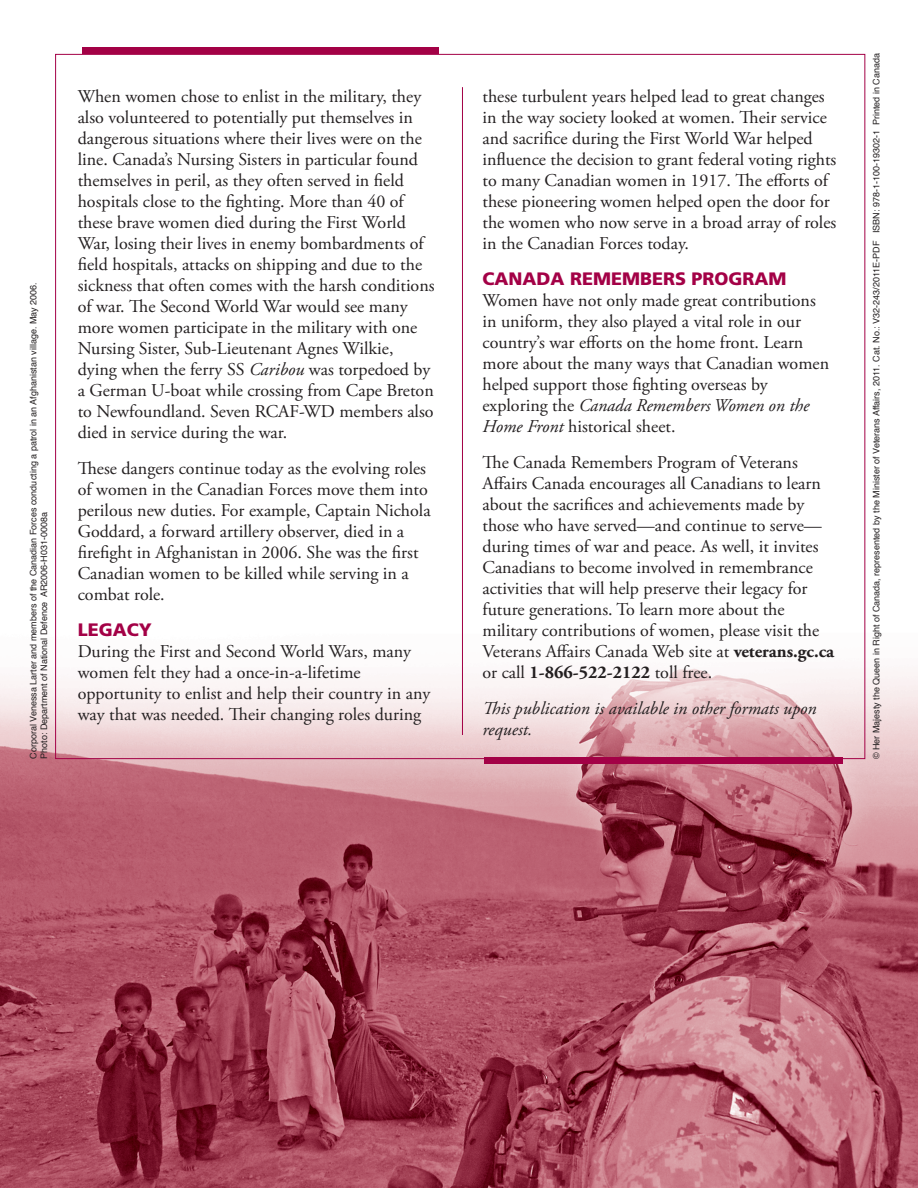
<style>
.page{position:relative;width:918px;height:1188px;background:#fff}
.page>*{position:absolute;margin:0;border:0;box-sizing:border-box;transform-origin:0 0}
.t1{font:18px/21px "Adobe Garamond Pro";color:#231f20}
.t2{font:italic 18px/21px "Adobe Garamond Pro";color:#231f20}
.t3{font:900 18px "Frutiger";color:#a30146}
.t4{font:9px "Helvetica";color:#231f20}
.s1{font-style:italic}
.s2{font-style:normal}
.s3{font-weight:700}
</style>
<div class="page">
<img style="left:0;top:47px;width:918px;height:1141px">
<div style="left:82px;top:48px;width:356px;height:6px;background:#a30146"></div>
<hr style="left:462px;top:87px;width:1px;height:648px;background:#a30146">
<div style="left:485px;top:758px;width:358px;height:6px;background:#a30146"></div>
<p class="t4" style="left:26px;top:759px;width:478px;rotate:-90deg">Corporal Venessa Larter and members of the Canadian Forces conducting a patrol in an Afghanistan village. May 2006.</p>
<p class="t4" style="left:37px;top:759px;width:248px;rotate:-90deg">Photo: Department of National Defence AR2006-H031-0008a</p>
<p class="t1" style="left:78px;top:86px;width:346px">When women chose to enlist in the military, they also volunteered to potentially put themselves in dangerous situations where their lives were on the line. Canada’s Nursing Sisters in particular found themselves in peril, as they often served in field</p>
<p class="t1" style="left:78px;top:191px;width:358px">hospitals close to the fighting. More than 40 of these brave women died during the First World War, losing their lives in enemy bombardments of field hospitals, attacks on shipping and due to the sickness that often comes with the harsh conditions of war. The Second World War would see many more women participate in the military with one Nursing Sister, Sub-Lieutenant Agnes Wilkie,</p>
<p class="t1" style="left:78px;top:359px;width:358px">dying when the ferry SS <span class="s1">Caribou</span> was torpedoed by a German U-boat while crossing from Cape Breton to Newfoundland. Seven RCAF-WD members also died in service during the war.</p>
<p class="t1" style="left:78px;top:458px;width:354px">These dangers continue today as the evolving roles of women in the Canadian Forces move them into perilous new duties. For example, Captain Nichola Goddard, a forward artillery observer, died in a firefight in Afghanistan in 2006. She was the first Canadian women to be killed while serving in a combat role.</p>
<p class="t3" style="left:78px;top:618px;width:76px">LEGACY</p>
<p class="t1" style="left:78px;top:641px;width:335px">During the First and Second World Wars, many women felt they had a once-in-a-lifetime</p>
<p class="t1" style="left:78px;top:683px;width:354px">opportunity to enlist and help their country in any way that was needed. Their changing roles during</p>
<p class="t1" style="left:483px;top:86px;width:355px">these turbulent years helped lead to great changes in the way society looked at women. Their service and sacrifice during the First World War helped influence the decision to grant federal voting rights to many Canadian women in 1917. The efforts of these pioneering women helped open the door for the women who now serve in a broad array of roles in the Canadian Forces today.</p>
<p class="t3" style="left:483px;top:267px;width:306px">CANADA REMEMBERS PROGRAM</p>
<p class="t1" style="left:483px;top:290px;width:335px">Women have not only made great contributions</p>
<p class="t1" style="left:483px;top:311px;width:320px">in uniform, they also played a vital role in our</p>
<p class="t1" style="left:483px;top:332px;width:348px">country’s war efforts on the home front. Learn more about the many ways that Canadian women helped support those fighting overseas by</p>
<p class="t2" style="left:483px;top:395px;width:328px"><span class="s2">exploring the</span> Canada Remembers Women on the<br>Home Front <span class="s2">historical sheet.</span></p>
<p class="t1" style="left:483px;top:452px;width:341px">The Canada Remembers Program of Veterans Affairs Canada encourages all Canadians to learn about the sacrifices and achievements made by those who have served—and continue to serve— during times of war and peace. As well, it invites Canadians to become involved in remembrance activities that will help preserve their legacy for</p>
<p class="t1" style="left:483px;top:599px;width:304px">future generations. To learn more about the</p>
<p class="t1" style="left:483px;top:620px;width:353px">military contributions of women, please visit the<br>Veterans Affairs Canada Web site at <span class="s3">veterans.gc.ca </span>or call <span class="s3">1-866-522-2122</span> toll free.</p>
<p class="t2" style="left:483px;top:698px;width:336px">This publication is available in other formats upon request.</p>
<p class="t4" style="left:870px;top:759px;width:708px;rotate:-90deg">© Her Majesty the Queen in Right of Canada, represented by the Minister of Veterans Affairs, 2011. Cat. No.: V32-243/2011E-PDF ISBN: 978-1-100-19302-1 Printed in Canada</p>
</div>
